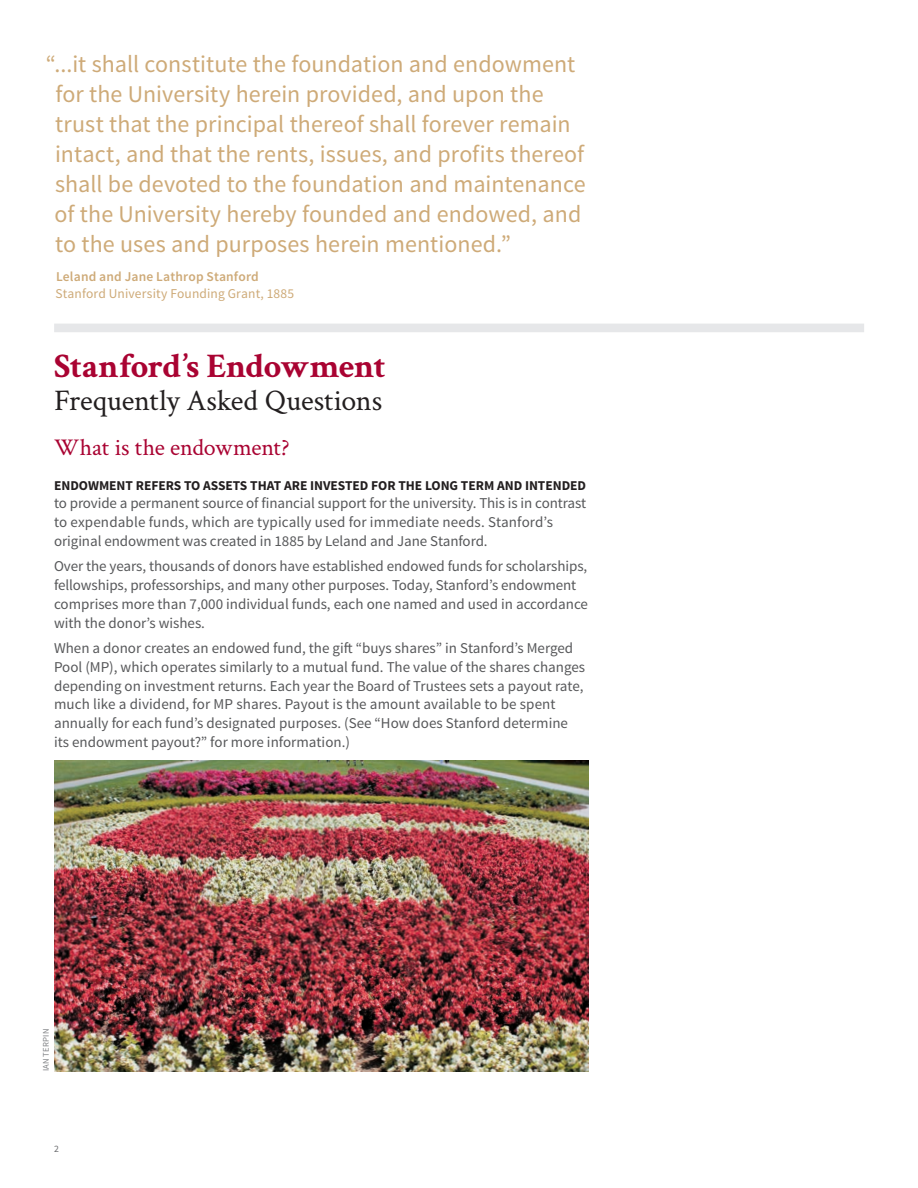
<style>
.page{position:relative;width:918px;height:1188px;background:#fff}
.page>*{position:absolute;margin:0;border:0;box-sizing:border-box;transform-origin:0 0}
.t1{font:700 34.5px "Crimson";letter-spacing:-.02em;color:#a90332}
.t2{font:30px "Crimson";letter-spacing:-.01em;color:#231f20}
.Intro_quote_medium{font:24px/30px "Source Sans Pro";letter-spacing:.005em;color:#ceaa78}
.Subtitle_medium{font:24px "Crimson";letter-spacing:-.005em;color:#a90332}
.Intro_story{font:15px/18.8px "Source Sans Pro";color:#57585a}
.Intro_quote_medium-2{font:13.5px/18px "Source Sans Pro";letter-spacing:.01em;color:#ceaa78}
.Intro_story-2{font:700 13.5px "Source Sans Pro";color:#231f20}
.Body{font:9.75px "Source Sans Pro";color:#6c6d70}
.t3{font:8.7px "Source Sans Pro";letter-spacing:.02em;color:#808285}
.s1{font-weight:600}
</style>
<div class="page">
<div style="left:54px;top:324px;width:810px;height:8px;background:#e6e7e9"></div>
<img style="left:54px;top:760px;width:534px;height:311px">
<p class="Intro_quote_medium" style="left:55px;top:49px;width:533px;text-indent:-9px">“...it shall constitute the foundation and endowment for the University herein provided, and upon the trust that the principal thereof shall forever remain intact, and that the rents, issues, and profits thereof shall be devoted to the foundation and maintenance of the University hereby founded and endowed, and to the uses and purposes herein mentioned.”</p>
<p class="Intro_quote_medium-2" style="left:56px;top:267px;width:240px"><span class="s1">Leland and Jane Lathrop Stanford<br></span>Stanford University Founding Grant, 1885</p>
<p class="t1" style="left:54px;top:345px;width:333px">Stanford’s Endowment</p>
<p class="t2" style="left:54px;top:380px;width:330px">Frequently Asked Questions</p>
<p class="Subtitle_medium" style="left:54px;top:431px;width:237px">What is the endowment?</p>
<p class="Intro_story-2" style="left:54px;top:476px;width:534px">ENDOWMENT REFERS TO ASSETS THAT ARE INVESTED FOR THE LONG TERM AND INTENDED</p>
<p class="Intro_story" style="left:54px;top:494px;width:534px">to provide a permanent source of financial support for the university. This is in contrast to expendable funds, which are typically used for immediate needs. Stanford’s original endowment was created in 1885 by Leland and Jane Stanford.</p>
<p class="Intro_story" style="left:54px;top:557px;width:536px">Over the years, thousands of donors have established endowed funds for scholarships, fellowships, professorships, and many other purposes. Today, Stanford’s endowment comprises more than 7,000 individual funds, each one named and used in accordance with the donor’s wishes.</p>
<p class="Intro_story" style="left:54px;top:639px;width:533px">When a donor creates an endowed fund, the gift “buys shares” in Stanford’s Merged Pool (MP), which operates similarly to a mutual fund. The value of the shares changes depending on investment returns. Each year the Board of Trustees sets a payout rate, much like a dividend, for MP shares. Payout is the amount available to be spent annually for each fund’s designated purposes. (See “How does Stanford determine its endowment payout?” for more information.)</p>
<p class="t3" style="left:41px;top:1071px;width:44px;rotate:-90deg">IAN TERPIN</p>
<p class="Body" style="left:54px;top:1143px;width:6px">2</p>
</div>
